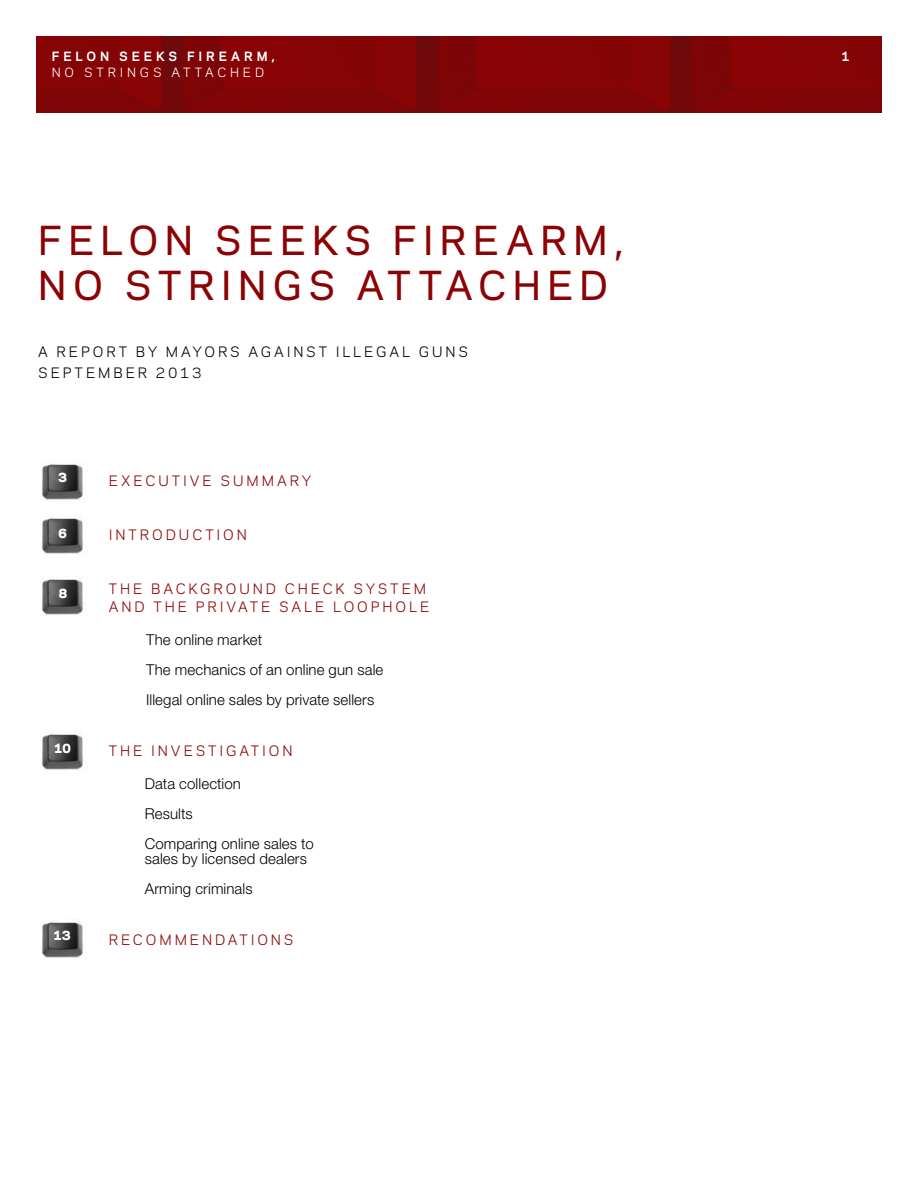
<style>
.page{position:relative;width:918px;height:1188px;background:#fff}
.page>*{position:absolute;margin:0;border:0;box-sizing:border-box;transform-origin:0 0}
.t1{font:500 37.5px/45px "Galaxie Polaris";letter-spacing:.165em;color:#8b0304}
.t2{font:300 15px/30px "Helvetica Neue";letter-spacing:.005em;color:#000}
.t3{font:13.5px/18px "Galaxie Polaris";letter-spacing:.215em;color:#8b0304}
.t4{font:13.5px/21px "Galaxie Polaris";letter-spacing:.21em;color:#000}
.t5{font:700 12px "Galaxie Polaris";letter-spacing:.315em;color:#fff}
.t6{font:12px "Galaxie Polaris";letter-spacing:.315em;color:#fff}
.t7{font:800 12px "Galaxie Polaris";color:#fff}
</style>
<div class="page">
<img style="left:42px;top:464px;width:41px;height:36px">
<img style="left:42px;top:518px;width:41px;height:36px">
<img style="left:42px;top:579px;width:41px;height:36px">
<img style="left:42px;top:734px;width:41px;height:36px">
<img style="left:42px;top:922px;width:41px;height:36px">
<img style="left:36px;top:36px;width:846px;height:76px">
<p class="t5" style="left:52px;top:47px;width:224px">FELON SEEKS FIREARM,</p>
<p class="t6" style="left:52px;top:63px;width:214px">NO STRINGS ATTACHED</p>
<h1 class="t1" style="left:38px;top:216px;width:587px">FELON SEEKS FIREARM,<br>NO STRINGS ATTACHED</h1>
<p class="t4" style="left:38px;top:341px;width:431px">A REPORT BY MAYORS AGAINST ILLEGAL GUNS<br>SEPTEMBER 2013</p>
<p class="t7" style="left:59px;top:468px;width:10px">3</p>
<p class="t7" style="left:59px;top:524px;width:10px">6</p>
<p class="t7" style="left:59px;top:584px;width:10px">8</p>
<p class="t7" style="left:54px;top:739px;width:18px">10</p>
<p class="t7" style="left:54px;top:926px;width:19px">13</p>
<p class="t3" style="left:109px;top:471px;width:204px">EXECUTIVE SUMMARY</p>
<p class="t3" style="left:109px;top:525px;width:140px">INTRODUCTION</p>
<p class="t3" style="left:109px;top:579px;width:322px">THE BACKGROUND CHECK SYSTEM<br>AND THE PRIVATE SALE LOOPHOLE</p>
<p class="t2" style="left:146px;top:624px;width:239px">The online market<br>The mechanics of an online gun sale<br>Illegal online sales by private sellers</p>
<p class="t3" style="left:109px;top:741px;width:185px">THE INVESTIGATION</p>
<p class="t2" style="left:145px;top:768px;width:171px">Data collection<br>Results<br>Comparing online sales to</p>
<p class="t2" style="left:145px;top:843px;width:164px">sales by licensed dealers<br>Arming criminals</p>
<p class="t3" style="left:109px;top:930px;width:186px">RECOMMENDATIONS</p>
<p class="t5" style="left:841px;top:47px;width:10px">1</p>
</div>
